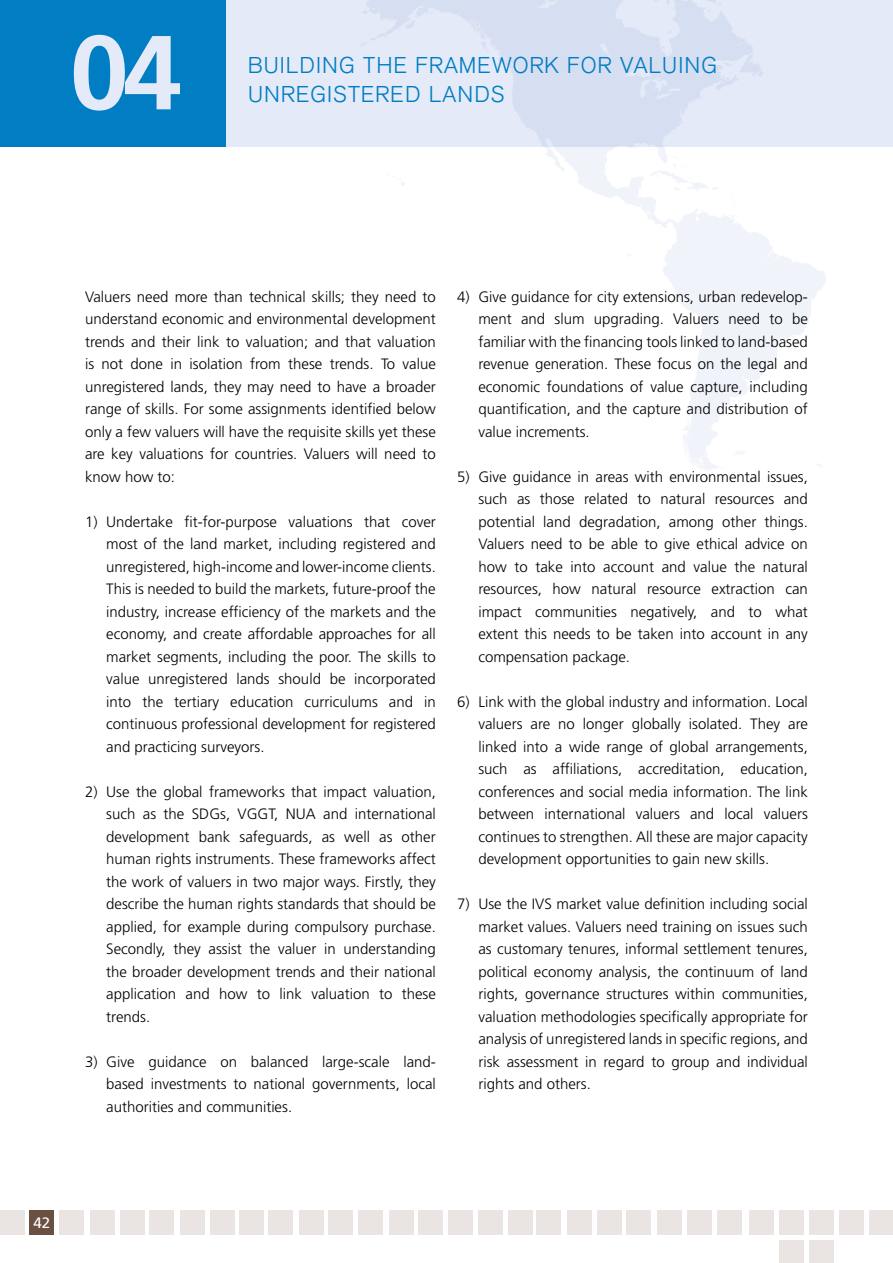
<style>
.page{position:relative;width:893px;height:1263px;background:#fff}
.page>*{position:absolute;margin:0;border:0;box-sizing:border-box;transform-origin:0 0}
.t1{font:700 105px "Frutiger";color:#e4eaf7}
.t2{font:300 22.5px/28.5px "Akzidenz Grotesk";letter-spacing:.05em;color:#007dc3}
.t3{font:300 15px/22.5px "Frutiger";color:#000;text-align:justify}
.t4{font:15px "Frutiger";color:#fff}
</style>
<div class="page">
<div style="left:0;top:1210px;width:25px;height:25px;background:#eae5e2"></div>
<div style="left:180px;top:1210px;width:25px;height:25px;background:#eae5e2"></div>
<div style="left:389px;top:1210px;width:24px;height:25px;background:#eae5e2"></div>
<div style="left:657px;top:1210px;width:25px;height:25px;background:#eae5e2"></div>
<div style="left:210px;top:1210px;width:25px;height:25px;background:#eae5e2"></div>
<div style="left:478px;top:1210px;width:25px;height:25px;background:#eae5e2"></div>
<div style="left:418px;top:1210px;width:25px;height:25px;background:#eae5e2"></div>
<div style="left:687px;top:1210px;width:25px;height:25px;background:#eae5e2"></div>
<div style="left:59px;top:1210px;width:25px;height:25px;background:#eae5e2"></div>
<div style="left:268px;top:1210px;width:25px;height:25px;background:#eae5e2"></div>
<div style="left:536px;top:1210px;width:25px;height:25px;background:#eae5e2"></div>
<div style="left:239px;top:1210px;width:25px;height:25px;background:#eae5e2"></div>
<div style="left:508px;top:1210px;width:25px;height:25px;background:#eae5e2"></div>
<div style="left:448px;top:1210px;width:25px;height:25px;background:#eae5e2"></div>
<div style="left:717px;top:1210px;width:24px;height:25px;background:#eae5e2"></div>
<div style="left:90px;top:1210px;width:25px;height:25px;background:#eae5e2"></div>
<div style="left:299px;top:1210px;width:24px;height:25px;background:#eae5e2"></div>
<div style="left:567px;top:1210px;width:25px;height:25px;background:#eae5e2"></div>
<div style="left:120px;top:1210px;width:24px;height:25px;background:#eae5e2"></div>
<div style="left:328px;top:1210px;width:25px;height:25px;background:#eae5e2"></div>
<div style="left:597px;top:1210px;width:25px;height:25px;background:#eae5e2"></div>
<div style="left:149px;top:1210px;width:25px;height:25px;background:#eae5e2"></div>
<div style="left:358px;top:1210px;width:25px;height:25px;background:#eae5e2"></div>
<div style="left:626px;top:1210px;width:25px;height:25px;background:#eae5e2"></div>
<div style="left:749px;top:1210px;width:25px;height:25px;background:#eae5e2"></div>
<div style="left:779px;top:1210px;width:25px;height:25px;background:#eae5e2"></div>
<div style="left:779px;top:1240px;width:25px;height:23px;background:#eae5e2"></div>
<div style="left:809px;top:1210px;width:24px;height:25px;background:#eae5e2"></div>
<div style="left:809px;top:1240px;width:24px;height:23px;background:#eae5e2"></div>
<div style="left:840px;top:1210px;width:24px;height:25px;background:#eae5e2"></div>
<div style="left:869px;top:1210px;width:24px;height:25px;background:#eae5e2"></div>
<div style="left:30px;top:1210px;width:24px;height:25px;background:#695041"></div>
<div style="left:0;top:0;width:893px;height:147px;background:linear-gradient(to bottom,#dee5f5,#e1e8f6)"></div>
<div style="left:0;top:0;width:225px;height:147px;background:#007dc3"></div>
<h1 class="t1" style="left:70px;top:11px;width:113px">04</h1>
<h2 class="t2" style="left:248px;top:51px;width:470px">BUILDING THE FRAMEWORK FOR VALUING<br>UNREGISTERED LANDS</h2>
<p class="t3" style="left:85px;top:285px;width:352px">Valuers need more than technical skills; they need to understand economic and environmental development trends and their link to valuation; and that valuation is not done in isolation from these trends. To value unregistered lands, they may need to have a broader range of skills. For some assignments identified below only a few valuers will have the requisite skills yet these are key valuations for countries. Valuers will need to know how to:</p>
<p class="t3" style="left:106px;top:510px;width:331px;text-indent:-21px">1) Undertake fit-for-purpose valuations that cover most of the land market, including registered and unregistered, high-income and lower-income clients.<br>This is needed to build the markets, future-proof the industry, increase efficiency of the markets and the economy, and create affordable approaches for all market segments, including the poor. The skills to value unregistered lands should be incorporated into the tertiary education curriculums and in continuous professional development for registered and practicing surveyors.</p>
<p class="t3" style="left:106px;top:780px;width:331px;text-indent:-21px">2) Use the global frameworks that impact valuation, such as the SDGs, VGGT, NUA and international development bank safeguards, as well as other human rights instruments. These frameworks affect the work of valuers in two major ways. Firstly, they describe the human rights standards that should be applied, for example during compulsory purchase.<br>Secondly, they assist the valuer in understanding the broader development trends and their national application and how to link valuation to these trends.</p>
<p class="t3" style="left:106px;top:1050px;width:331px;text-indent:-21px">3) Give guidance on balanced large-scale land&shy;based investments to national governments, local authorities and communities.</p>
<p class="t3" style="left:478px;top:285px;width:331px;text-indent:-21px">4) Give guidance for city extensions, urban redevelop&shy;ment and slum upgrading. Valuers need to be familiar with the financing tools linked to land-based revenue generation. These focus on the legal and economic foundations of value capture, including quantification, and the capture and distribution of value increments.</p>
<p class="t3" style="left:478px;top:465px;width:331px;text-indent:-21px">5) Give guidance in areas with environmental issues, such as those related to natural resources and potential land degradation, among other things.<br>Valuers need to be able to give ethical advice on how to take into account and value the natural resources, how natural resource extraction can impact communities negatively, and to what extent this needs to be taken into account in any compensation package.</p>
<p class="t3" style="left:478px;top:690px;width:331px;text-indent:-21px">6) Link with the global industry and information. Local valuers are no longer globally isolated. They are linked into a wide range of global arrangements, such as affiliations, accreditation, education, conferences and social media information. The link between international valuers and local valuers continues to strengthen. All these are major capacity development opportunities to gain new skills.</p>
<p class="t3" style="left:478px;top:893px;width:331px;text-indent:-21px">7) Use the IVS market value definition including social market values. Valuers need training on issues such as customary tenures, informal settlement tenures, political economy analysis, the continuum of land rights, governance structures within communities, valuation methodologies specifically appropriate for analysis of unregistered lands in specific regions, and risk assessment in regard to group and individual rights and others.</p>
<p class="t4" style="left:33px;top:1214px;width:18px">42</p>
</div>
